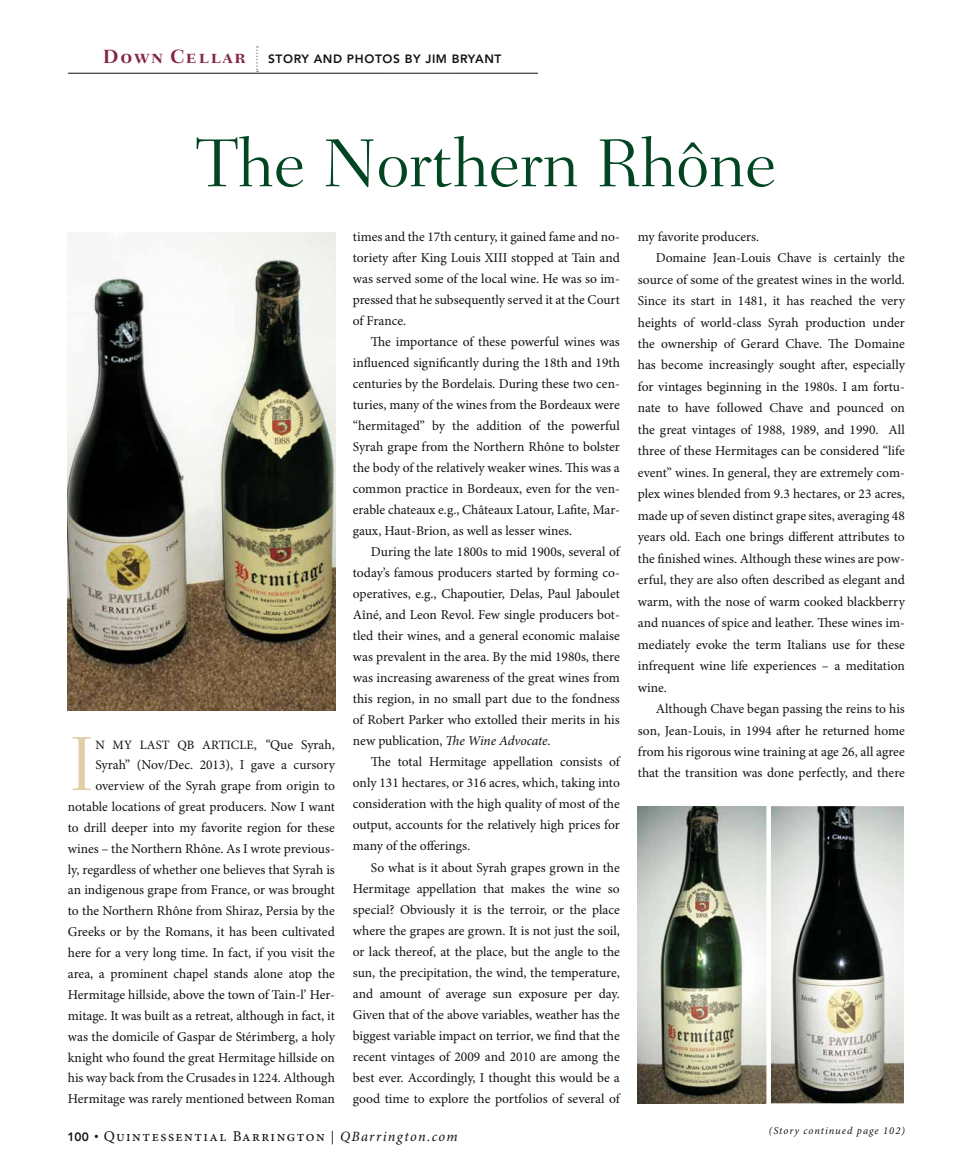
<style>
.page{position:relative;width:972px;height:1175px;background:#fff}
.page>*{position:absolute;margin:0;border:0;box-sizing:border-box;transform-origin:0 0}
.t1{font:300 78.15px "Fairfield LT Std";color:#e2cea6}
.t2{font:300 69px "Fairfield LT Std";letter-spacing:-.01em;color:#024523}
.t3{font:15px "Minion Pro";letter-spacing:.1em;color:#121212}
.t4{font:13.5px/21px "Minion Pro";letter-spacing:-.005em;color:#121212;text-align:justify}
.t5{font:12.75px "Minion Pro";letter-spacing:.01em;color:#121212}
.t6{font:800 12px "Avenir LT Std";letter-spacing:.05em;color:#121212}
.t7{font:italic 10.5px "Minion Pro";letter-spacing:.09em;color:#121212}
.s1{font-family:"Fairfield LT Std";font-weight:700;font-size:19.5px;color:#852446}
.s2{font-size:13.5px}
.s3{font-style:italic;font-size:13.5px}
.s4{font-style:italic}
.s5{font-family:"Avenir LT Std";font-weight:800;font-size:12px}
.s6{font-size:12px}
.s7{font-style:italic;font-size:14.25px}
</style>
<div class="page">
<hr style="left:68px;top:73px;width:470px;height:1px;background:#121212">
<svg style="left:256px;top:46px;width:2px;height:26px"></svg>
<img style="left:68px;top:232px;width:267px;height:478px">
<img style="left:638px;top:806px;width:126px;height:297px">
<svg style="left:764px;top:806px;width:140px;height:298px;background:#9c9d98"></svg>
<p class="t6" style="left:103px;top:51px;width:400px"><span class="s1">Down Cellar</span> STORY AND PHOTOS BY JIM BRYANT</p>
<h2 class="t2" style="left:196px;top:124px;width:582px">The Northern Rhône</h2>
<h1 class="t1" style="left:68px;top:719px;width:29px">I</h1>
<p class="t5" style="left:95px;top:737px;width:241px">n my last QB article<span class="s2">,</span> <span class="s3">“</span><span class="s2">Que Syrah,</span></p>
<p class="t4" style="left:68px;top:755px;width:269px;text-align:right">Syrah” (Nov/Dec. 2013), I gave a cursory overview of the Syrah grape from origin to notable locations of great producers. Now I want to drill deeper into my favorite region for these wines – the Northern Rhône. As I wrote previous&shy;ly, regardless of whether one believes that Syrah is an indigenous grape from France, or was brought to the Northern Rhône from Shiraz, Persia by the Greeks or by the Romans, it has been cultivated here for a very long time. In fact, if you visit the area, a prominent chapel stands alone atop the Hermitage hillside, above the town of Tain-l’ Her&shy;mitage. It was built as a retreat, although in fact, it was the domicile of Gaspar de Stérimberg, a holy knight who found the great Hermitage hillside on his way back from the Crusades in 1224. Although Hermitage was rarely mentioned between Roman</p>
<p class="t4" style="left:353px;top:226px;width:269px">times and the 17th century, it gained fame and no&shy;toriety after King Louis XIII stopped at Tain and was served some of the local wine. He was so im&shy;pressed that he subsequently served it at the Court of France.</p>
<p class="t4" style="left:353px;top:331px;width:269px;text-indent:18px">The importance of these powerful wines was influenced significantly during the 18th and 19th centuries by the Bordelais. During these two cen&shy;turies, many of the wines from the Bordeaux were “hermitaged” by the addition of the powerful Syrah grape from the Northern Rhône to bolster the body of the relatively weaker wines. This was a common practice in Bordeaux, even for the ven&shy;erable chateaux e.g., Châteaux Latour, Lafite, Mar&shy;gaux, Haut-Brion, as well as lesser wines.</p>
<p class="t4" style="left:353px;top:542px;width:269px;text-indent:18px">During the late 1800s to mid 1900s, several of today’s famous producers started by forming co&shy;operatives, e.g., Chapoutier, Delas, Paul Jaboulet Aîné, and Leon Revol. Few single producers bot&shy;tled their wines, and a general economic malaise was prevalent in the area. By the mid 1980s, there was increasing awareness of the great wines from this region, in no small part due to the fondness of Robert Parker who extolled their merits in his new publication, <span class="s4">The Wine Advocate</span>.</p>
<p class="t4" style="left:353px;top:752px;width:269px;text-indent:18px">The total Hermitage appellation consists of only 131 hectares, or 316 acres, which, taking into consideration with the high quality of most of the output, accounts for the relatively high prices for many of the offerings.</p>
<p class="t4" style="left:353px;top:857px;width:269px;text-indent:18px">So what is it about Syrah grapes grown in the Hermitage appellation that makes the wine so special? Obviously it is the terroir, or the place where the grapes are grown. It is not just the soil, or lack thereof, at the place, but the angle to the sun, the precipitation, the wind, the temperature, and amount of average sun exposure per day.<br>Given that of the above variables, weather has the biggest variable impact on terrior, we find that the recent vintages of 2009 and 2010 are among the best ever. Accordingly, I thought this would be a good time to explore the portfolios of several of</p>
<p class="t3" style="left:68px;top:1126px;width:392px"><span class="s5">100</span> <span class="s6">•</span> Quintessential Barrington <span class="s2">|</span> <span class="s7">QBarrington.com</span></p>
<p class="t4" style="left:638px;top:226px;width:123px">my favorite producers.</p>
<p class="t4" style="left:656px;top:248px;width:250px">Domaine Jean-Louis Chave is certainly the</p>
<p class="t4" style="left:638px;top:269px;width:269px">source of some of the greatest wines in the world.</p>
<p class="t4" style="left:638px;top:291px;width:269px">Since its start in 1481, it has reached the very</p>
<p class="t4" style="left:638px;top:312px;width:268px">heights of world-class Syrah production under</p>
<p class="t4" style="left:638px;top:334px;width:269px">the ownership of Gerard Chave. The Domaine</p>
<p class="t4" style="left:638px;top:355px;width:269px">has become increasingly sought after, especially</p>
<p class="t4" style="left:638px;top:376px;width:269px">for vintages beginning in the 1980s. I am fortu-</p>
<p class="t4" style="left:638px;top:398px;width:269px">nate to have followed Chave and pounced on</p>
<p class="t4" style="left:638px;top:419px;width:269px">the great vintages of 1988, 1989, and 1990. All</p>
<p class="t4" style="left:638px;top:441px;width:269px">three of these Hermitages can be considered “life</p>
<p class="t4" style="left:638px;top:462px;width:269px">event” wines. In general, they are extremely com-</p>
<p class="t4" style="left:638px;top:484px;width:269px">plex wines blended from 9.3 hectares, or 23 acres,</p>
<p class="t4" style="left:638px;top:505px;width:269px">made up of seven distinct grape sites, averaging 48</p>
<p class="t4" style="left:638px;top:527px;width:268px">years old. Each one brings different attributes to</p>
<p class="t4" style="left:638px;top:548px;width:269px">the finished wines. Although these wines are pow-</p>
<p class="t4" style="left:638px;top:570px;width:268px">erful, they are also often described as elegant and</p>
<p class="t4" style="left:638px;top:591px;width:269px">warm, with the nose of warm cooked blackberry</p>
<p class="t4" style="left:638px;top:613px;width:268px">and nuances of spice and leather. These wines im-</p>
<p class="t4" style="left:638px;top:634px;width:268px">mediately evoke the term Italians use for these</p>
<p class="t4" style="left:638px;top:656px;width:268px">infrequent wine life experiences – a meditation</p>
<p class="t4" style="left:638px;top:677px;width:30px">wine.</p>
<p class="t4" style="left:656px;top:698px;width:251px">Although Chave began passing the reins to his</p>
<p class="t4" style="left:638px;top:720px;width:268px">son, Jean-Louis, in 1994 after he returned home</p>
<p class="t4" style="left:638px;top:741px;width:268px">from his rigorous wine training at age 26, all agree</p>
<p class="t4" style="left:638px;top:763px;width:269px">that the transition was done perfectly, and there</p>
<p class="t7" style="left:769px;top:1123px;width:138px">(Story continued page 102)</p>
</div>
